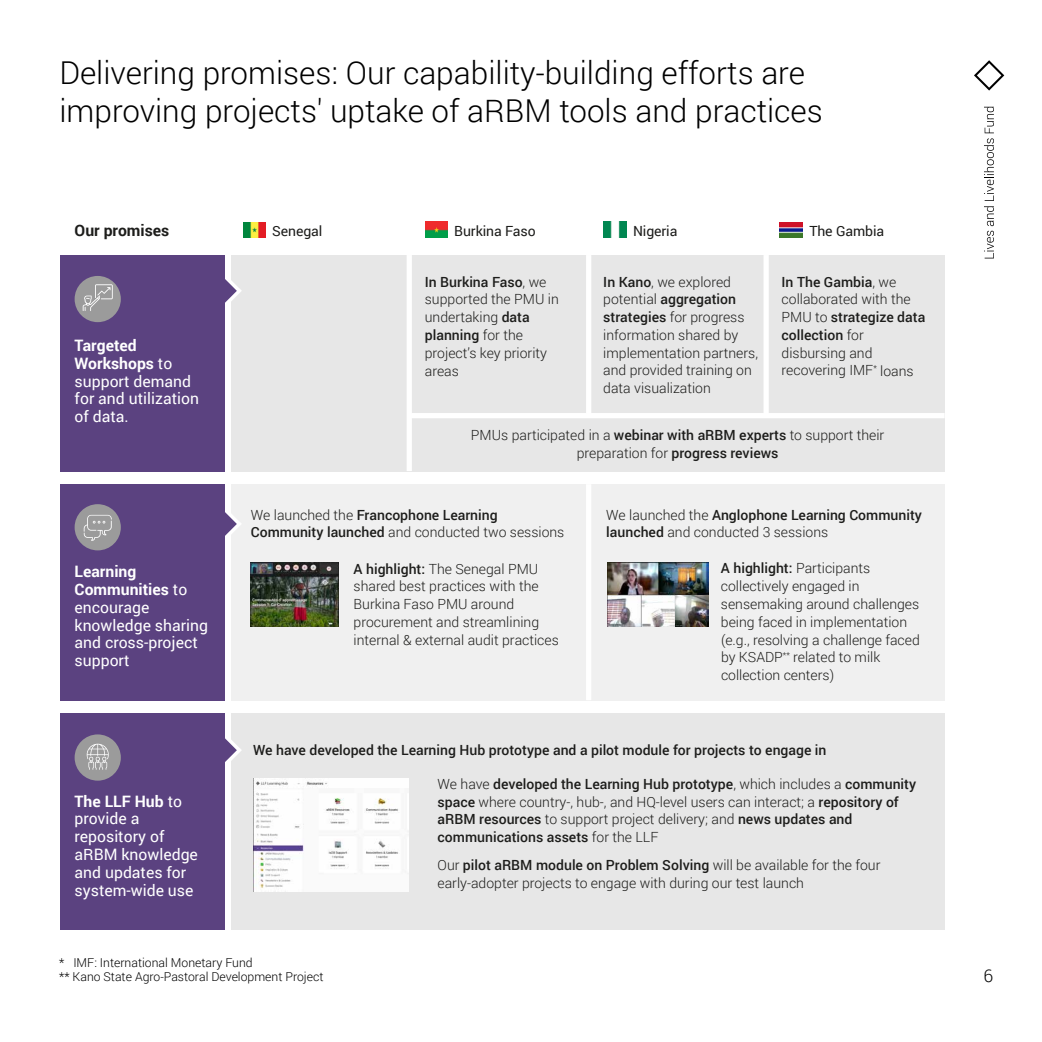
<style>
.page{position:relative;width:1042px;height:1042px;background:#fff}
.page>*{position:absolute;margin:0;border:0;box-sizing:border-box;transform-origin:0 0}
.t1{font:300 31.5px/37.8px "Roboto";color:#000}
.t2{font:300 17.5px "Roboto";color:#000}
.t3{font:15.75px/17.8px "Roboto";color:#fff}
.t4{font:700 15.75px "Roboto";color:#1d1d1b}
.t5{font:300 14px/17.8px "Roboto";color:#1d1d1b}
.t6{font:500 14px/17.8px "Roboto";color:#1d1d1b}
.t7{font:14px "Roboto";letter-spacing:-.005em;color:#1d1d1b}
.t8{font:300 12.25px/14.7px "Roboto";color:#000}
.s1{font-weight:700}
.s2{font-weight:500}
.s3{font-weight:300}
</style>
<div class="page">
<img style="left:425px;top:222px;width:23px;height:16px">
<div style="left:231px;top:255px;width:713px;height:216px;background:#e7e7e7"></div>
<div style="left:231px;top:713px;width:713px;height:216px;background:#e7e7e7"></div>
<div style="left:231px;top:484px;width:713px;height:216px;background:#f0f0f0"></div>
<div style="left:586px;top:484px;width:5px;height:216px;background:#fff"></div>
<div style="left:763px;top:255px;width:6px;height:161px;background:#fff"></div>
<div style="left:586px;top:255px;width:5px;height:161px;background:#fff"></div>
<div style="left:407px;top:255px;width:5px;height:216px;background:#fff"></div>
<svg style="left:984px;top:107px;width:10px;height:151px"></svg>
<svg style="left:974px;top:60px;width:30px;height:31px"></svg>
<img style="left:243px;top:222px;width:22px;height:15px">
<img style="left:603px;top:222px;width:23px;height:16px">
<img style="left:780px;top:222px;width:22px;height:15px">
<img style="left:251px;top:563px;width:88px;height:63px">
<img style="left:253px;top:778px;width:156px;height:113px">
<img style="left:607px;top:563px;width:101px;height:63px">
<img style="left:675px;top:595px;width:33px;height:31px">
<div style="left:409px;top:413px;width:535px;height:5px;background:#fff"></div>
<svg style="left:225px;top:512px;width:16px;height:24px"></svg>
<svg style="left:225px;top:738px;width:17px;height:24px"></svg>
<svg style="left:225px;top:279px;width:17px;height:24px"></svg>
<div style="left:61px;top:484px;width:164px;height:216px;background:#5b4280"></div>
<svg style="left:75px;top:504px;width:46px;height:46px"></svg>
<div style="left:61px;top:713px;width:164px;height:216px;background:#5b4280"></div>
<svg style="left:75px;top:734px;width:46px;height:46px"></svg>
<div style="left:61px;top:255px;width:164px;height:216px;background:#5b4280"></div>
<svg style="left:75px;top:276px;width:46px;height:46px"></svg>
<h1 class="t1" style="left:59px;top:53px;width:765px">Delivering promises: Our capability-building efforts are improving projects' uptake of aRBM tools and practices</h1>
<p class="t4" style="left:75px;top:219px;width:96px">Our promises</p>
<p class="t3" style="left:75px;top:336px;width:126px"><span class="s1">Targeted<br>Workshops</span> to support demand for and utilization of data.</p>
<p class="t3" style="left:75px;top:562px;width:135px"><span class="s1">Learning<br>Communities</span> to encourage knowledge sharing and cross-project support</p>
<p class="t3" style="left:75px;top:791px;width:125px"><span class="s1">The LLF Hub</span> to provide a repository of aRBM knowledge and updates for system-wide use</p>
<p class="t7" style="left:272px;top:221px;width:52px">Senegal</p>
<p class="t7" style="left:633px;top:221px;width:46px">Nigeria</p>
<p class="t7" style="left:809px;top:221px;width:76px">The Gambia</p>
<p class="t7" style="left:454px;top:221px;width:83px">Burkina Faso</p>
<p class="t5" style="left:425px;top:272px;width:135px"><span class="s2">In Burkina Faso</span>, we supported the PMU in undertaking <span class="s2">data planning</span> for the project’s key priority areas</p>
<p class="t5" style="left:603px;top:272px;width:156px"><span class="s2">In Kano</span>, we explored potential <span class="s2">aggregation strategies</span> for progress information shared by implementation partners, and provided training on data visualization</p>
<p class="t5" style="left:781px;top:272px;width:145px"><span class="s2">In The Gambia</span>, we collaborated with the<br>PMU to <span class="s2">strategize data collection</span> for disbursing and recovering IMF<sup>*</sup> loans</p>
<p class="t5" style="left:471px;top:426px;width:415px;text-align:center">PMUs participated in a <span class="s2">webinar with aRBM experts</span> to support their preparation for <span class="s2">progress reviews</span></p>
<p class="t5" style="left:251px;top:505px;width:315px">We launched the <span class="s2">Francophone Learning<br>Community launched</span> and conducted two sessions</p>
<p class="t5" style="left:354px;top:559px;width:207px"><span class="s2">A highlight:</span> The Senegal PMU shared best practices with the<br>Burkina Faso PMU around procurement and streamlining internal &amp; external audit practices</p>
<p class="t6" style="left:606px;top:505px;width:317px"><span class="s3">We launched the</span> Anglophone Learning Community launched <span class="s3">and conducted 3 sessions</span></p>
<p class="t5" style="left:721px;top:559px;width:200px"><span class="s2">A highlight:</span> Participants collectively engaged in sensemaking around challenges being faced in implementation (e.g., resolving a challenge faced by KSADP<sup>**</sup> related to milk collection centers)</p>
<p class="t6" style="left:253px;top:741px;width:575px">We have developed the Learning Hub prototype and a pilot module for projects to engage in</p>
<p class="t5" style="left:437px;top:774px;width:480px">We have <span class="s2">developed the Learning Hub prototype</span>, which includes a <span class="s2">community space</span> where country-, hub-, and HQ-level users can interact; a <span class="s2">repository of aRBM resources</span> to support project delivery; and <span class="s2">news updates and communications assets</span> for the LLF</p>
<p class="t5" style="left:437px;top:856px;width:444px">Our <span class="s2">pilot aRBM module on Problem Solving</span> will be available for the four early-adopter projects to engage with during our test launch</p>
<p class="t8" style="left:59px;top:954px;width:266px">* IMF: International Monetary Fund<br>** Kano State Agro-Pastoral Development Project</p>
<p class="t2" style="left:983px;top:963px;width:11px">6</p>
</div>
